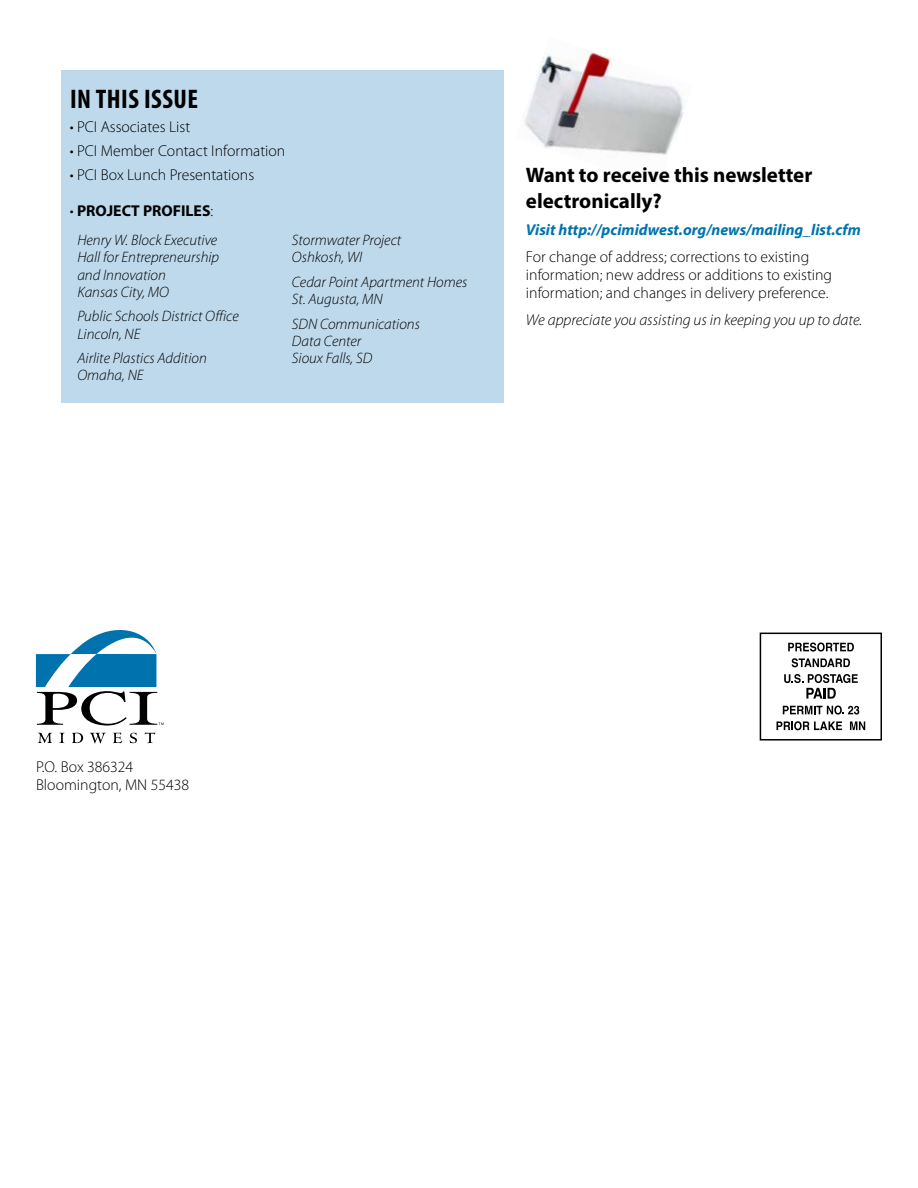
<style>
.page{position:relative;width:918px;height:1188px;background:#fff}
.page>*{position:absolute;margin:0;border:0;box-sizing:border-box;transform-origin:0 0}
.t1{font:700 condensed 27px "Myriad Pro";letter-spacing:.02em;color:#000}
.t2{font:700 21px/25.5px "Myriad Pro";color:#000}
.t3{font:300 15.75px/18px "Myriad Pro";color:#000}
.t4{font:italic 700 15.75px "Myriad Pro";color:#0073ae}
.t5{font:italic 300 15.75px "Myriad Pro";color:#000}
.t6{font:700 15.75px "Myriad Pro";color:#000}
.t7{font:italic 300 15.15px/17.2px "Myriad Pro";color:#000}
.s1{font-weight:300}
</style>
<div class="page">
<svg style="left:788px;top:643px;width:66px;height:9px"></svg>
<svg style="left:792px;top:658px;width:58px;height:9px"></svg>
<svg style="left:784px;top:674px;width:74px;height:25px"></svg>
<svg style="left:783px;top:706px;width:76px;height:9px"></svg>
<svg style="left:777px;top:721px;width:65px;height:9px"></svg>
<svg style="left:850px;top:721px;width:15px;height:9px"></svg>
<div style="left:760px;top:633px;width:122px;height:108px;border:2px solid #000"></div>
<svg style="left:36px;top:630px;width:128px;height:96px"></svg>
<svg style="left:38px;top:733px;width:14px;height:10px"></svg>
<svg style="left:59px;top:733px;width:5px;height:10px"></svg>
<svg style="left:72px;top:733px;width:11px;height:10px"></svg>
<svg style="left:90px;top:733px;width:16px;height:10px"></svg>
<svg style="left:113px;top:733px;width:9px;height:10px"></svg>
<svg style="left:130px;top:733px;width:7px;height:10px"></svg>
<svg style="left:145px;top:733px;width:10px;height:10px"></svg>
<img style="left:524px;top:49px;width:160px;height:106px">
<div style="left:61px;top:70px;width:443px;height:332px;background:#bed9ec"></div>
<h1 class="t1" style="left:70px;top:82px;width:130px">IN THIS ISSUE</h1>
<p class="t3" style="left:70px;top:118px;width:122px">• PCI Associates List</p>
<p class="t3" style="left:70px;top:142px;width:217px">• PCI Member Contact Information</p>
<p class="t3" style="left:70px;top:166px;width:186px">• PCI Box Lunch Presentations</p>
<p class="t6" style="left:70px;top:200px;width:145px"><span class="s1">•</span> PROJECT PROFILES<span class="s1">:</span></p>
<p class="t7" style="left:77px;top:231px;width:143px">Henry W. Block Executive<br>Hall for Entrepreneurship and Innovation<br>Kansas City, MO</p>
<p class="t7" style="left:77px;top:308px;width:163px">Public Schools District Office<br>Lincoln, NE</p>
<p class="t7" style="left:77px;top:349px;width:131px">Airlite Plastics Addition<br>Omaha, NE</p>
<p class="t7" style="left:292px;top:231px;width:111px">Stormwater Project<br>Oshkosh, WI</p>
<p class="t7" style="left:292px;top:273px;width:177px">Cedar Point Apartment Homes<br>St. Augusta, MN</p>
<p class="t7" style="left:292px;top:315px;width:130px">SDN Communications<br>Data Center<br>Sioux Falls, SD</p>
<h2 class="t2" style="left:526px;top:162px;width:288px">Want to receive this newsletter electronically?</h2>
<p class="t4" style="left:526px;top:219px;width:336px">Visit http://pcimidwest.org/news/mailing_list.cfm</p>
<p class="t3" style="left:526px;top:247px;width:308px">For change of address; corrections to existing information; new address or additions to existing information; and changes in delivery preference.</p>
<p class="t5" style="left:526px;top:310px;width:338px">We appreciate you assisting us in keeping you up to date.</p>
<p class="t3" style="left:36px;top:757px;width:155px">P.O. Box 386324<br>Bloomington, MN 55438</p>
</div>
